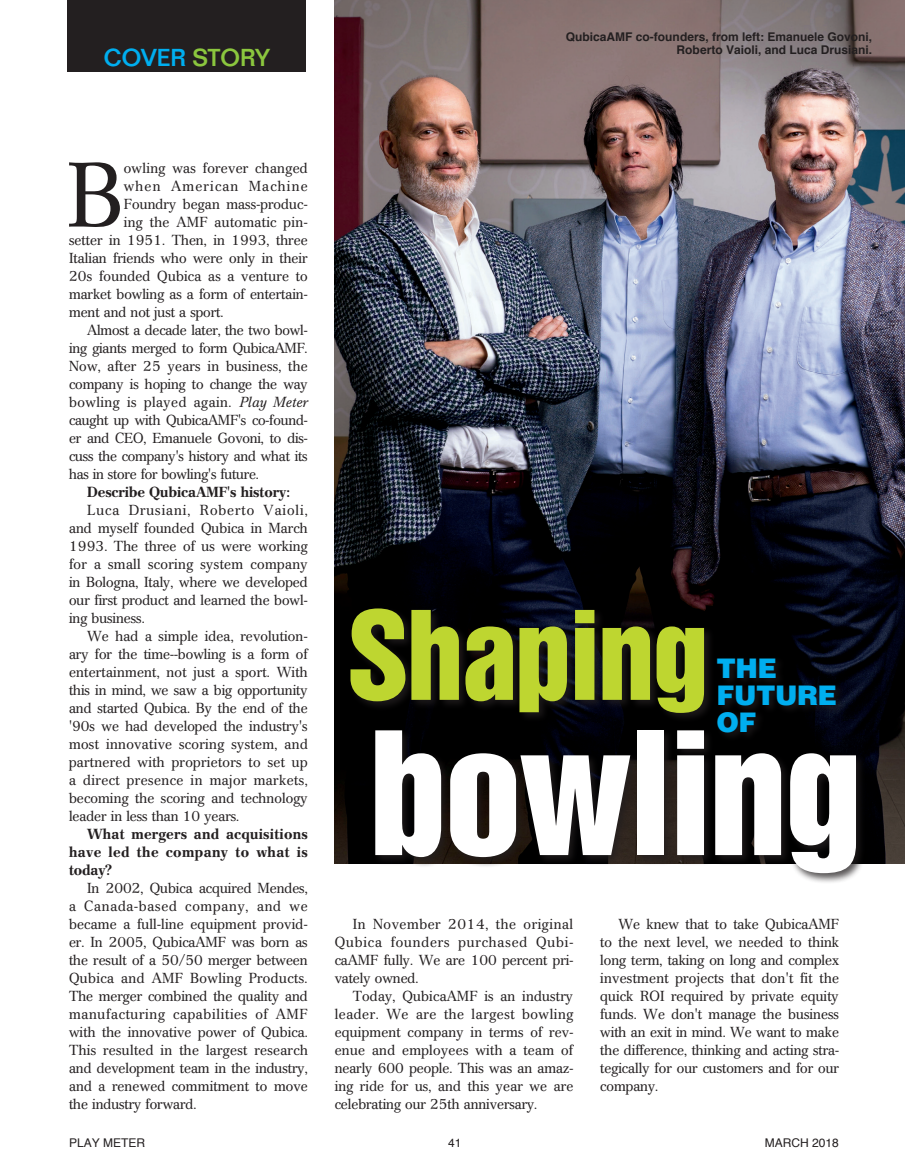
<style>
.page{position:relative;width:905px;height:1175px;background:#fff}
.page>*{position:absolute;margin:0;border:0;box-sizing:border-box;transform-origin:0 0}
.Headline{font:156px "Helvetica Inserat";letter-spacing:-.02em;color:#fff}
.Headline-2{font:112.5px "Helvetica Inserat";letter-spacing:-.02em;color:#bed630}
.Paragraph_indent-jus{font:90.6px "Cremona";color:#231f20}
.Headline-3{font:900 27px "Helvetica";letter-spacing:-.02em;color:#00aeef}
.Headers{font:500 24px "Folio";color:#00aeef}
.Paragraph_indent-jus-2{font:14.4px/18px "Cremona";color:#231f20;text-align:justify}
.Paragraph_indent-jus-3{font:700 14.4px/18px "Cremona";letter-spacing:.02em;color:#231f20;text-align:justify}
.Paragraph_indent-jus-4{font:14.4px "Cremona";letter-spacing:.025em;color:#231f20}
.Paragraph_indent-jus-5{font:700 14.4px "Cremona";color:#231f20}
.Paragraph_indent-jus-6{font:14.4px "Cremona";letter-spacing:.085em;color:#231f20}
.Cutlines{font:700 12px/13.5px "Helvetica";color:#231f20;text-align:right}
.t1{font:12px "Helvetica";color:#231f20}
.s1{color:#8bc63e}
.s2{font-style:italic}
</style>
<div class="page">
<div style="left:68px;top:0;width:238px;height:72px;background:#231f20"></div>
<img style="left:334px;top:0;width:570px;height:864px">
<div style="left:348px;top:606px;width:366px;height:117px;background:#231f20;opacity:.75"></div>
<div style="left:373px;top:728px;width:493px;height:156px;background:#231f20;opacity:.75"></div>
<div style="left:715px;top:655px;width:131px;height:87px;background:#231f20;opacity:.75"></div>
<p class="Headers" style="left:104px;top:43px;width:167px">COVER <span class="s1">STORY</span></p>
<p class="Cutlines" style="left:566px;top:29px;width:308px">QubicaAMF co-founders, from left: Emanuele Govoni,<br>Roberto Vaioli, and Luca Drusiani.</p>
<p class="Paragraph_indent-jus" style="left:67px;top:142px;width:58px">B</p>
<p class="Paragraph_indent-jus-4" style="left:124px;top:159px;width:185px">owling was forever changed</p>
<p class="Paragraph_indent-jus-6" style="left:124px;top:177px;width:185px">when American Machine</p>
<p class="Paragraph_indent-jus-2" style="left:124px;top:195px;width:185px">Foundry began mass-produc-</p>
<p class="Paragraph_indent-jus-4" style="left:124px;top:213px;width:185px">ing the AMF automatic pin-</p>
<p class="Paragraph_indent-jus-2" style="left:69px;top:231px;width:240px">setter in 1951. Then, in 1993, three</p>
<p class="Paragraph_indent-jus-2" style="left:69px;top:249px;width:240px">Italian friends who were only in their</p>
<p class="Paragraph_indent-jus-2" style="left:69px;top:267px;width:240px">20s founded Qubica as a venture to</p>
<p class="Paragraph_indent-jus-2" style="left:69px;top:285px;width:240px">market bowling as a form of entertain-</p>
<p class="Paragraph_indent-jus-2" style="left:69px;top:303px;width:156px">ment and not just a sport.</p>
<p class="Paragraph_indent-jus-2" style="left:69px;top:321px;width:240px;text-indent:18px">Almost a decade later, the two bowl&shy;ing giants merged to form QubicaAMF.<br>Now, after 25 years in business, the company is hoping to change the way bowling is played again. <span class="s2">Play Meter </span>caught up with QubicaAMF's co-found&shy;er and CEO, Emanuele Govoni, to dis&shy;cuss the company's history and what its has in store for bowling's future.</p>
<p class="Paragraph_indent-jus-5" style="left:87px;top:483px;width:204px">Describe QubicaAMF's history:</p>
<p class="Paragraph_indent-jus-2" style="left:69px;top:501px;width:240px;text-indent:18px">Luca Drusiani, Roberto Vaioli, and myself founded Qubica in March 1993. The three of us were working for a small scoring system company in Bologna, Italy, where we developed our first product and learned the bowl&shy;ing business.</p>
<p class="Paragraph_indent-jus-2" style="left:69px;top:627px;width:240px;text-indent:18px">We had a simple idea, revolution&shy;ary for the time--bowling is a form of entertainment, not just a sport. With this in mind, we saw a big opportunity and started Qubica. By the end of the '90s we had developed the industry's most innovative scoring system, and partnered with proprietors to set up a direct presence in major markets, becoming the scoring and technology leader in less than 10 years.</p>
<p class="Paragraph_indent-jus-3" style="left:69px;top:825px;width:240px;text-indent:18px">What mergers and acquisitions have led the company to what is today?</p>
<p class="Paragraph_indent-jus-2" style="left:69px;top:879px;width:240px;text-indent:18px">In 2002, Qubica acquired Mendes, a Canada-based company, and we became a full-line equipment provid&shy;er. In 2005, QubicaAMF was born as the result of a 50/50 merger between Qubica and AMF Bowling Products.<br>The merger combined the quality and manufacturing capabilities of AMF with the innovative power of Qubica.<br>This resulted in the largest research and development team in the industry, and a renewed commitment to move the industry forward.</p>
<p class="Headline-2" style="left:346px;top:588px;width:363px">Shaping</p>
<p class="Headline" style="left:369px;top:700px;width:494px">bowling</p>
<p class="Headline-3" style="left:716px;top:650px;width:62px">THE</p>
<p class="Headline-3" style="left:716px;top:677px;width:122px">FUTURE</p>
<p class="Headline-3" style="left:716px;top:704px;width:41px">OF</p>
<p class="Paragraph_indent-jus-2" style="left:334px;top:915px;width:240px;text-indent:18px">In November 2014, the original Qubica founders purchased Qubi&shy;caAMF fully. We are 100 percent pri&shy;vately owned.</p>
<p class="Paragraph_indent-jus-2" style="left:334px;top:987px;width:240px;text-indent:18px">Today, QubicaAMF is an industry leader. We are the largest bowling equipment company in terms of rev&shy;enue and employees with a team of nearly 600 people. This was an amaz&shy;ing ride for us, and this year we are celebrating our 25th anniversary.</p>
<p class="Paragraph_indent-jus-2" style="left:600px;top:915px;width:240px;text-indent:18px">We knew that to take QubicaAMF to the next level, we needed to think long term, taking on long and complex investment projects that don't fit the quick ROI required by private equity funds. We don't manage the business with an exit in mind. We want to make the difference, thinking and acting stra&shy;tegically for our customers and for our company.</p>
<p class="t1" style="left:69px;top:1132px;width:78px">PLAY METER</p>
<p class="t1" style="left:448px;top:1132px;width:15px">41</p>
<p class="t1" style="left:764px;top:1132px;width:76px">MARCH 2018</p>
</div>
